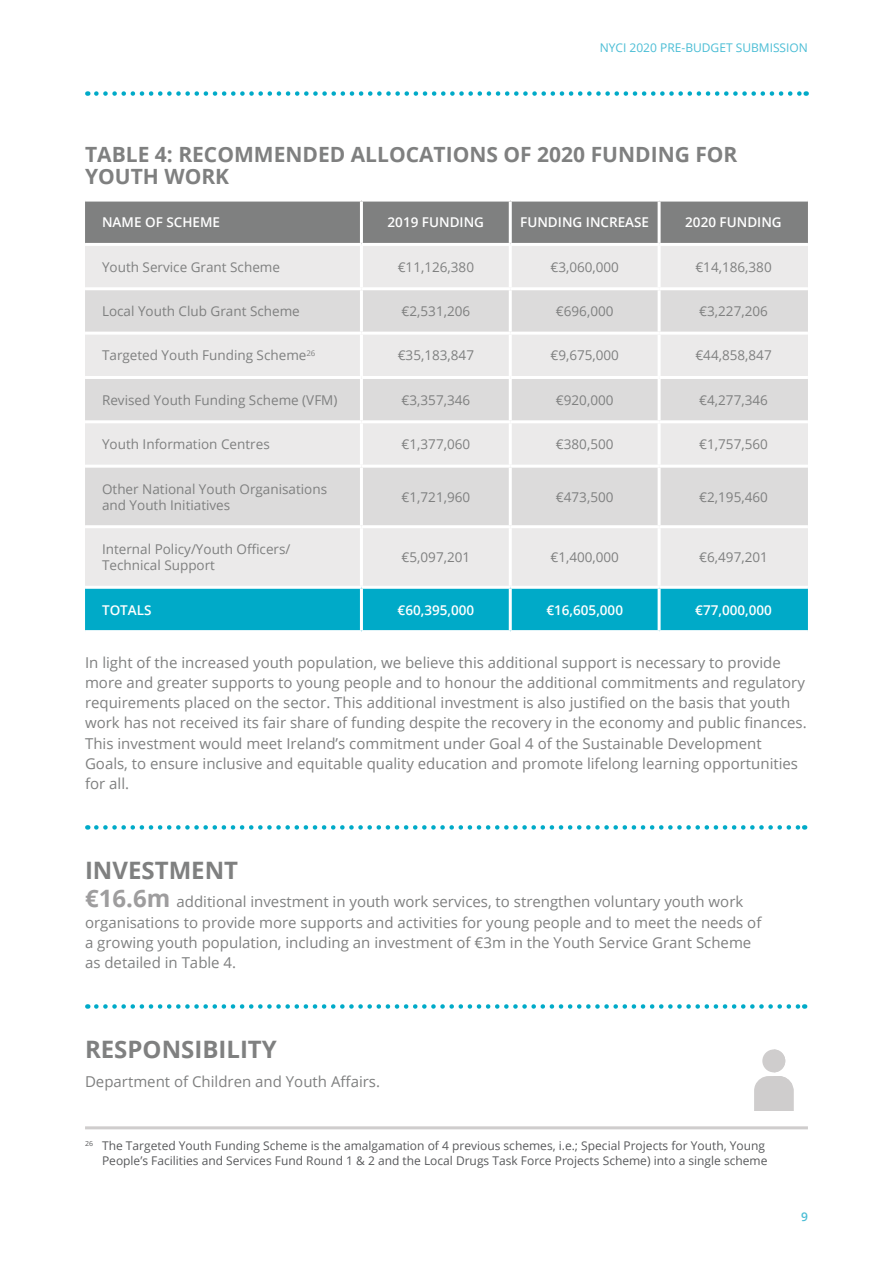
<style>
.page{position:relative;width:893px;height:1263px;background:#fff}
.page>*{position:absolute;margin:0;border:0;box-sizing:border-box;transform-origin:0 0}
.GREY_SUB_HEADINGS{font:700 24px "Open Sans";color:#7f8080}
.GREY_SUB_HEADINGS-2{font:700 21px/22.5px "Open Sans";color:#7f8080}
.GREY_BODY_COPY{font:15px/20.2px "Open Sans";color:#7f8080}
.t1{font:13.5px/16.2px "Open Sans";color:#7f8080}
.t2{font:600 13.5px "Open Sans";color:#fff}
.FOOTNOTES_BLACK{font:12px/15px "Open Sans";color:#58595b;text-align:right}
.t3{font:12px "Open Sans";color:#4abdd5}
.t4{font:600 12px "Open Sans";color:#4abdd5}
.s1{font-weight:700;font-size:24px;color:#9e9d9e}
</style>
<div class="page">
<svg style="left:96px;top:91px;width:711px;height:5px"></svg>
<div style="left:85px;top:202px;width:723px;height:41px;background:#7f8080"></div>
<div style="left:85px;top:246px;width:723px;height:340px;background:#ebeaea"></div>
<svg style="left:85px;top:290px;width:723px;height:235px;background:#e1e0e0"></svg>
<div style="left:85px;top:589px;width:723px;height:41px;background:#00aac8"></div>
<hr style="left:360px;top:246px;width:3px;height:41px;background:#fff">
<hr style="left:509px;top:246px;width:3px;height:41px;background:#fff">
<hr style="left:658px;top:246px;width:3px;height:41px;background:#fff">
<hr style="left:85px;top:287px;width:276px;height:3px;background:#fff">
<hr style="left:360px;top:290px;width:3px;height:42px;background:#fff">
<hr style="left:509px;top:290px;width:3px;height:42px;background:#fff">
<hr style="left:659px;top:287px;width:149px;height:3px;background:#fff">
<hr style="left:658px;top:290px;width:3px;height:42px;background:#fff">
<hr style="left:85px;top:332px;width:276px;height:3px;background:#fff">
<hr style="left:360px;top:335px;width:3px;height:41px;background:#fff">
<hr style="left:509px;top:335px;width:3px;height:41px;background:#fff">
<hr style="left:659px;top:332px;width:149px;height:3px;background:#fff">
<hr style="left:658px;top:335px;width:3px;height:41px;background:#fff">
<hr style="left:85px;top:376px;width:276px;height:3px;background:#fff">
<hr style="left:360px;top:379px;width:3px;height:41px;background:#fff">
<hr style="left:509px;top:379px;width:3px;height:41px;background:#fff">
<hr style="left:659px;top:376px;width:149px;height:3px;background:#fff">
<hr style="left:658px;top:379px;width:3px;height:41px;background:#fff">
<hr style="left:85px;top:420px;width:276px;height:3px;background:#fff">
<hr style="left:360px;top:423px;width:3px;height:42px;background:#fff">
<hr style="left:509px;top:423px;width:3px;height:42px;background:#fff">
<hr style="left:659px;top:420px;width:149px;height:3px;background:#fff">
<hr style="left:658px;top:423px;width:3px;height:42px;background:#fff">
<hr style="left:85px;top:465px;width:276px;height:3px;background:#fff">
<hr style="left:360px;top:468px;width:3px;height:57px;background:#fff">
<hr style="left:509px;top:468px;width:3px;height:57px;background:#fff">
<hr style="left:659px;top:465px;width:149px;height:3px;background:#fff">
<hr style="left:658px;top:468px;width:3px;height:57px;background:#fff">
<hr style="left:85px;top:525px;width:276px;height:3px;background:#fff">
<hr style="left:360px;top:528px;width:3px;height:58px;background:#fff">
<hr style="left:509px;top:528px;width:3px;height:58px;background:#fff">
<hr style="left:659px;top:525px;width:149px;height:3px;background:#fff">
<hr style="left:658px;top:528px;width:3px;height:58px;background:#fff">
<hr style="left:360px;top:589px;width:3px;height:41px;background:#fff">
<hr style="left:509px;top:589px;width:3px;height:41px;background:#fff">
<hr style="left:658px;top:589px;width:3px;height:41px;background:#fff">
<hr style="left:360px;top:202px;width:3px;height:41px;background:#fff">
<hr style="left:509px;top:202px;width:3px;height:41px;background:#fff">
<hr style="left:658px;top:202px;width:3px;height:41px;background:#fff">
<hr style="left:361px;top:287px;width:149px;height:3px;background:#fff">
<hr style="left:510px;top:287px;width:149px;height:3px;background:#fff">
<hr style="left:361px;top:332px;width:149px;height:3px;background:#fff">
<hr style="left:510px;top:332px;width:149px;height:3px;background:#fff">
<hr style="left:361px;top:376px;width:149px;height:3px;background:#fff">
<hr style="left:510px;top:376px;width:149px;height:3px;background:#fff">
<hr style="left:361px;top:420px;width:149px;height:3px;background:#fff">
<hr style="left:510px;top:420px;width:149px;height:3px;background:#fff">
<hr style="left:361px;top:465px;width:149px;height:3px;background:#fff">
<hr style="left:510px;top:465px;width:149px;height:3px;background:#fff">
<hr style="left:361px;top:525px;width:149px;height:3px;background:#fff">
<hr style="left:510px;top:525px;width:149px;height:3px;background:#fff">
<svg style="left:96px;top:825px;width:709px;height:5px"></svg>
<svg style="left:96px;top:1004px;width:709px;height:5px"></svg>
<svg style="left:754px;top:1049px;width:39px;height:61px"></svg>
<hr style="left:85px;top:1126px;width:723px;height:3px;background:#cfcdcd">
<p class="t3" style="left:600px;top:39px;width:210px">NYCI 2020 PRE-BUDGET SUBMISSION</p>
<h2 class="GREY_SUB_HEADINGS-2" style="left:85px;top:142px;width:654px">TABLE 4: RECOMMENDED ALLOCATIONS OF 2020 FUNDING FOR<br>YOUTH WORK</h2>
<p class="t2" style="left:102px;top:213px;width:119px">NAME OF SCHEME</p>
<p class="t2" style="left:388px;top:213px;width:98px">2019 FUNDING</p>
<p class="t2" style="left:520px;top:213px;width:130px">FUNDING INCREASE</p>
<p class="t2" style="left:685px;top:213px;width:98px">2020 FUNDING</p>
<p class="t1" style="left:102px;top:258px;width:179px">Youth Service Grant Scheme</p>
<p class="t1" style="left:398px;top:258px;width:78px">€11,126,380</p>
<p class="t1" style="left:550px;top:258px;width:70px">€3,060,000</p>
<p class="t1" style="left:695px;top:258px;width:78px">€14,186,380</p>
<p class="t1" style="left:102px;top:303px;width:199px">Local Youth Club Grant Scheme</p>
<p class="t1" style="left:402px;top:303px;width:70px">€2,531,206</p>
<p class="t1" style="left:556px;top:303px;width:59px">€696,000</p>
<p class="t1" style="left:699px;top:303px;width:70px">€3,227,206</p>
<p class="t1" style="left:102px;top:347px;width:215px">Targeted Youth Funding Scheme<sup>26</sup></p>
<p class="t1" style="left:398px;top:347px;width:78px">€35,183,847</p>
<p class="t1" style="left:550px;top:347px;width:70px">€9,675,000</p>
<p class="t1" style="left:695px;top:347px;width:78px">€44,858,847</p>
<p class="t1" style="left:102px;top:391px;width:237px">Revised Youth Funding Scheme (VFM)</p>
<p class="t1" style="left:402px;top:391px;width:70px">€3,357,346</p>
<p class="t1" style="left:556px;top:391px;width:59px">€920,000</p>
<p class="t1" style="left:699px;top:391px;width:70px">€4,277,346</p>
<p class="t1" style="left:102px;top:436px;width:169px">Youth Information Centres</p>
<p class="t1" style="left:402px;top:436px;width:70px">€1,377,060</p>
<p class="t1" style="left:556px;top:436px;width:59px">€380,500</p>
<p class="t1" style="left:699px;top:436px;width:70px">€1,757,560</p>
<p class="t1" style="left:102px;top:480px;width:227px">Other National Youth Organisations and Youth Initiatives</p>
<p class="t1" style="left:402px;top:488px;width:70px">€1,721,960</p>
<p class="t1" style="left:556px;top:488px;width:59px">€473,500</p>
<p class="t1" style="left:699px;top:488px;width:70px">€2,195,460</p>
<p class="t1" style="left:102px;top:541px;width:190px">Internal Policy/Youth Officers/<br>Technical Support</p>
<p class="t1" style="left:402px;top:549px;width:70px">€5,097,201</p>
<p class="t1" style="left:550px;top:549px;width:70px">€1,400,000</p>
<p class="t1" style="left:699px;top:549px;width:70px">€6,497,201</p>
<p class="t2" style="left:102px;top:600px;width:51px">TOTALS</p>
<p class="t2" style="left:397px;top:600px;width:78px">€60,395,000</p>
<p class="t2" style="left:546px;top:600px;width:78px">€16,605,000</p>
<p class="t2" style="left:695px;top:600px;width:78px">€77,000,000</p>
<p class="GREY_BODY_COPY" style="left:85px;top:652px;width:723px">In light of the increased youth population, we believe this additional support is necessary to provide more and greater supports to young people and to honour the additional commitments and regulatory requirements placed on the sector. This additional investment is also justified on the basis that youth work has not received its fair share of funding despite the recovery in the economy and public finances.<br>This investment would meet Ireland’s commitment under Goal 4 of the Sustainable Development Goals, to ensure inclusive and equitable quality education and promote lifelong learning opportunities for all.</p>
<h2 class="GREY_SUB_HEADINGS" style="left:85px;top:853px;width:155px">INVESTMENT</h2>
<p class="GREY_BODY_COPY" style="left:85px;top:891px;width:678px"><span class="s1">€16.6m</span> additional investment in youth work services, to strengthen voluntary youth work organisations to provide more supports and activities for young people and to meet the needs of a growing youth population, including an investment of €3m in the Youth Service Grant Scheme as detailed in Table 4.</p>
<h2 class="GREY_SUB_HEADINGS" style="left:85px;top:1032px;width:193px">RESPONSIBILITY</h2>
<p class="GREY_BODY_COPY" style="left:85px;top:1070px;width:297px">Department of Children and Youth Affairs.</p>
<p class="FOOTNOTES_BLACK" style="left:85px;top:1138px;width:684px"><sup>26</sup> The Targeted Youth Funding Scheme is the amalgamation of 4 previous schemes, i.e.; Special Projects for Youth, Young<br>People’s Facilities and Services Fund Round 1 &amp; 2 and the Local Drugs Task Force Projects Scheme) into a single scheme</p>
<p class="t4" style="left:801px;top:1208px;width:8px">9</p>
</div>
